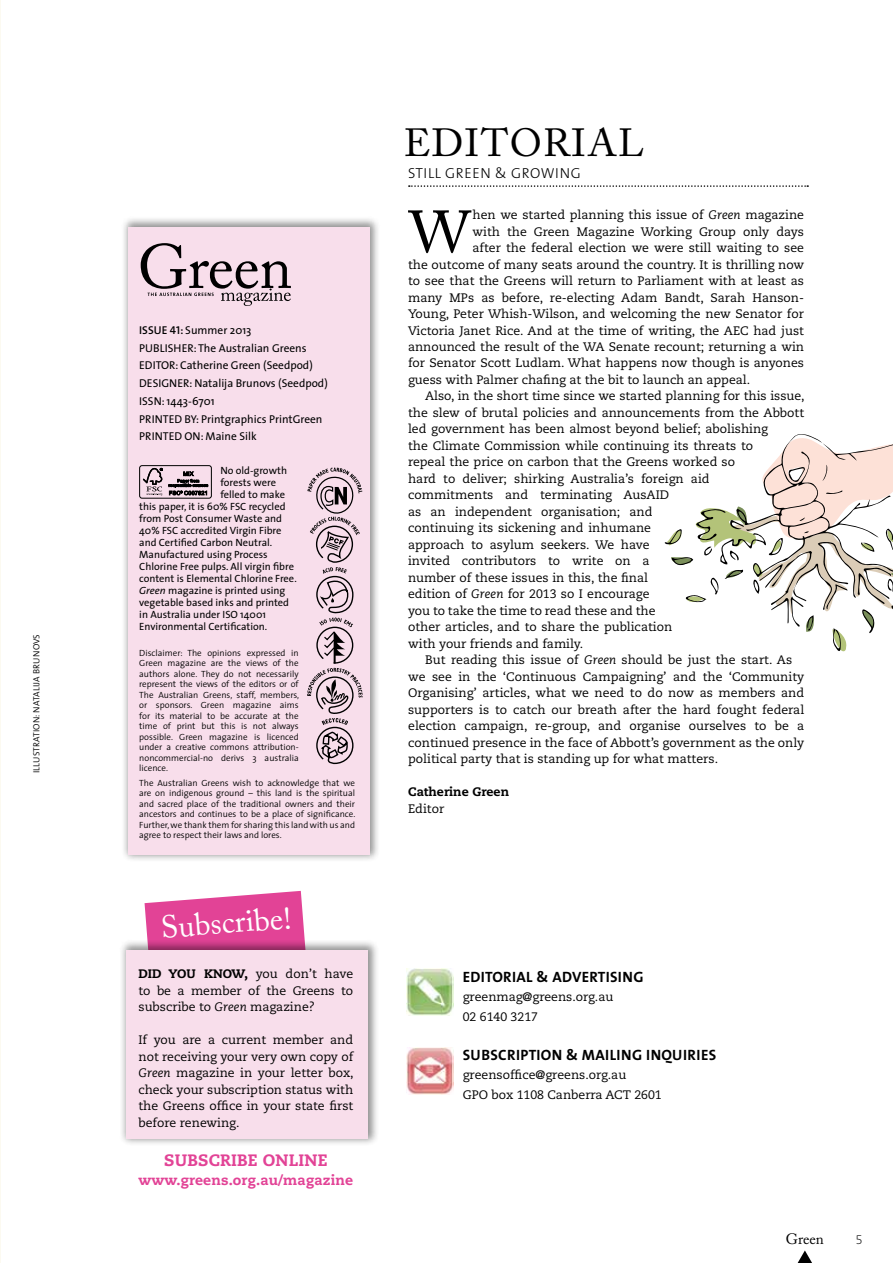
<style>
.page{position:relative;width:893px;height:1263px;background:#fff}
.page>*{position:absolute;margin:0;border:0;box-sizing:border-box;transform-origin:0 0}
.t1{font:58.65px "Adobe Caslon";color:#000}
.t2{font:39px "Adobe Caslon Pro";letter-spacing:.04em;color:#000}
.t3{font:31.5px "Adobe Caslon Pro";color:#fff}
.t4{font:800 16.5px "Caecilia";letter-spacing:.01em;color:#e24396}
.t5{font:700 15px "The Sans";letter-spacing:.02em;color:#000}
.t6{font:15px "Adobe Caslon Pro";color:#000}
.t7{font:300 14.55px "The Sans";letter-spacing:.04em;color:#000}
.t8{font:800 13.95px "Caecilia";letter-spacing:.01em;color:#e24396}
.t9{font:12.3px/16.5px "Caecilia CE";color:#000;text-align:justify}
.t10{font:800 12.3px "Caecilia CE";color:#000}
.t11{font:300 12.3px "Caecilia";color:#000}
.t12{font:11.4px/17.7px "The Sans";color:#000}
.t13{font:10.5px "The Sans";color:#000}
.t14{font:300 9px/10.5px "The Sans";color:#000;text-align:justify}
.t15{font:300 9px "The Sans";letter-spacing:.025em;color:#000}
.s1{font-family:"The Sans Semi Bold Caps"}
.s2{font-style:italic}
.s3{font-family:"Caecilia";font-weight:800}
</style>
<div class="page">
<hr style="left:0;top:0;width:1px;height:1263px;background:#fcfaf1">
<svg style="left:409px;top:185px;width:399px;height:2px"></svg>
<svg style="left:145px;top:891px;width:160px;height:48px;background:#e65da4"></svg>
<div style="left:119px;top:939px;width:260px;height:208px;background:#000;opacity:.44"></div>
<div style="left:126px;top:950px;width:242px;height:189px;background:#f8deeb"></div>
<img style="left:406px;top:1047px;width:47px;height:47px">
<img style="left:406px;top:968px;width:47px;height:47px">
<div style="left:121px;top:216px;width:260px;height:646px;background:#000;opacity:.44"></div>
<div style="left:128px;top:227px;width:242px;height:627px;background:#f8deeb"></div>
<svg style="left:307px;top:468px;width:55px;height:296px"></svg>
<svg style="left:140px;top:466px;width:71px;height:32px"></svg>
<div style="left:139px;top:465px;width:73px;height:33px;border:1px solid #000;border-radius:2px"></div>
<svg style="left:143px;top:468px;width:20px;height:28px"></svg>
<svg style="left:169px;top:471px;width:39px;height:24px"></svg>
<svg style="left:141px;top:243px;width:150px;height:63px"></svg>
<svg style="left:665px;top:434px;width:228px;height:217px"></svg>
<svg style="left:797px;top:1250px;width:15px;height:13px"></svg>
<p class="t15" style="left:29px;top:773px;width:141px;rotate:-90deg">illustration: natalija Brunovs</p>
<p class="t12" style="left:139px;top:321px;width:190px"><span class="s1">ISSUE 41:</span> Summer 2013<br>Publisher: The Australian Greens<br>Editor: Catherine Green (Seedpod)<br>DesignER: Natalija Brunovs (Seedpod) issn: 1443-6701<br>Printed by: Printgraphics PrintGreen<br>Printed on: Maine Silk</p>
<p class="t13" style="left:220px;top:462px;width:68px">No old-growth</p>
<p class="t13" style="left:220px;top:474px;width:57px">forests were</p>
<p class="t13" style="left:220px;top:486px;width:66px">felled to make</p>
<p class="t13" style="left:139px;top:498px;width:148px">this paper, it is 60% FSC recycled</p>
<p class="t13" style="left:139px;top:510px;width:144px">from Post Consumer Waste and</p>
<p class="t13" style="left:139px;top:522px;width:144px">40% FSC accredited Virgin Fibre</p>
<p class="t13" style="left:139px;top:534px;width:135px">and Certified Carbon Neutral.</p>
<p class="t13" style="left:139px;top:546px;width:130px">Manufactured using Process</p>
<p class="t13" style="left:139px;top:558px;width:156px">Chlorine Free pulps. All virgin fibre</p>
<p class="t13" style="left:139px;top:570px;width:159px">content is Elemental Chlorine Free.</p>
<p class="t13" style="left:139px;top:582px;width:148px"><span class="s2">Green</span> magazine is printed using</p>
<p class="t13" style="left:139px;top:594px;width:151px">vegetable based inks and printed</p>
<p class="t13" style="left:139px;top:606px;width:128px">in Australia under ISO 14001</p>
<p class="t13" style="left:139px;top:618px;width:129px">Environmental Certification.</p>
<p class="t14" style="left:139px;top:647px;width:161px">Disclaimer: The opinions expressed in Green magazine are the views of the authors alone. They do not necessarily represent the views of the editors or of The Australian Greens, staff, members, or sponsors. Green magazine aims for its material to be accurate at the time of print but this is not always possible. Green magazine is licenced under a creative commons attribution&shy;noncommercial-no derivs 3 australia licence.</p>
<p class="t14" style="left:139px;top:777px;width:218px">The Australian Greens wish to acknowledge that we are on indigenous ground – this land is the spiritual and sacred place of the traditional owners and their ancestors and continues to be a place of significance.<br>Further, we thank them for sharing this land with us and agree to respect their laws and lores.</p>
<h3 class="t3" style="left:160px;top:908px;width:132px;rotate:-4deg">Subscribe!</h3>
<p class="t9" style="left:138px;top:965px;width:216px"><span class="s3">Did you know,</span> you don’t have to be a member of the Greens to subscribe to <span class="s2">Green</span> magazine?</p>
<p class="t9" style="left:139px;top:1031px;width:217px">If you are a current member and not receiving your very own copy of <span class="s2">Green</span> magazine in your letter box, check your subscription status with the Greens office in your state first before renewing.</p>
<h3 class="t4" style="left:164px;top:1149px;width:164px">Subscribe online</h3>
<p class="t8" style="left:138px;top:1171px;width:216px">www.greens.org.au/magazine</p>
<h2 class="t2" style="left:404px;top:120px;width:242px">EDITORIAL</h2>
<p class="t7" style="left:408px;top:161px;width:174px">STILL GREEN &amp; GROWING</p>
<h1 class="t1" style="left:409px;top:198px;width:63px">W</h1>
<p class="t9" style="left:472px;top:206px;width:333px">hen we started planning this issue of <span class="s2">Green</span> magazine</p>
<p class="t9" style="left:472px;top:223px;width:333px">with the Green Magazine Working Group only days</p>
<p class="t9" style="left:472px;top:239px;width:333px">after the federal election we were still waiting to see</p>
<p class="t9" style="left:408px;top:256px;width:398px">the outcome of many seats around the country. It is thrilling now</p>
<p class="t9" style="left:408px;top:272px;width:397px">to see that the Greens will return to Parliament with at least as</p>
<p class="t9" style="left:408px;top:289px;width:397px">many MPs as before, re-electing Adam Bandt, Sarah Hanson-</p>
<p class="t9" style="left:408px;top:305px;width:398px">Young, Peter Whish-Wilson, and welcoming the new Senator for</p>
<p class="t9" style="left:408px;top:322px;width:397px">Victoria Janet Rice. And at the time of writing, the AEC had just</p>
<p class="t9" style="left:408px;top:338px;width:398px">announced the result of the WA Senate recount; returning a win</p>
<p class="t9" style="left:408px;top:355px;width:397px">for Senator Scott Ludlam. What happens now though is anyones</p>
<p class="t9" style="left:408px;top:371px;width:344px">guess with Palmer chafing at the bit to launch an appeal.</p>
<p class="t9" style="left:425px;top:388px;width:381px">Also, in the short time since we started planning for this issue,</p>
<p class="t9" style="left:408px;top:404px;width:398px">the slew of brutal policies and announcements from the Abbott</p>
<p class="t9" style="left:408px;top:421px;width:362px">led government has been almost beyond belief; abolishing</p>
<p class="t9" style="left:408px;top:437px;width:346px">the Climate Commission while continuing its threats to</p>
<p class="t9" style="left:408px;top:454px;width:328px">repeal the price on carbon that the Greens worked so</p>
<p class="t9" style="left:408px;top:470px;width:303px">hard to deliver; shirking Australia’s foreign aid</p>
<p class="t9" style="left:408px;top:487px;width:263px">commitments and terminating AusAID</p>
<p class="t9" style="left:408px;top:503px;width:246px">as an independent organisation; and</p>
<p class="t9" style="left:408px;top:520px;width:244px">continuing its sickening and inhumane</p>
<p class="t9" style="left:408px;top:536px;width:243px">approach to asylum seekers. We have</p>
<p class="t9" style="left:408px;top:553px;width:243px">invited contributors to write on a</p>
<p class="t9" style="left:408px;top:569px;width:241px">number of these issues in this, the final</p>
<p class="t9" style="left:408px;top:586px;width:243px">edition of <span class="s2">Green</span> for 2013 so I encourage</p>
<p class="t9" style="left:408px;top:602px;width:249px">you to take the time to read these and the</p>
<p class="t9" style="left:408px;top:619px;width:266px">other articles, and to share the publication</p>
<p class="t9" style="left:408px;top:635px;width:177px">with your friends and family.</p>
<p class="t9" style="left:425px;top:652px;width:368px">But reading this issue of <span class="s2">Green</span> should be just the start. As</p>
<p class="t9" style="left:408px;top:668px;width:397px">we see in the ‘Continuous Campaigning’ and the ‘Community</p>
<p class="t9" style="left:408px;top:685px;width:397px">Organising’ articles, what we need to do now as members and</p>
<p class="t9" style="left:408px;top:701px;width:398px">supporters is to catch our breath after the hard fought federal</p>
<p class="t9" style="left:408px;top:718px;width:398px">election campaign, re-group, and organise ourselves to be a</p>
<p class="t9" style="left:408px;top:734px;width:397px">continued presence in the face of Abbott’s government as the only</p>
<p class="t9" style="left:408px;top:751px;width:311px">political party that is standing up for what matters.</p>
<p class="t10" style="left:408px;top:783px;width:102px">Catherine Green</p>
<p class="t9" style="left:408px;top:800px;width:38px">Editor</p>
<p class="t5" style="left:463px;top:964px;width:182px">EDITORIAL &amp; ADVERTISI NG</p>
<p class="t9" style="left:463px;top:987px;width:152px;line-height:19.5px">greenmag@greens.org.au<br>02 6140 3217</p>
<p class="t5" style="left:463px;top:1042px;width:241px">SUBSCRIPTION &amp; MAILING INQUI RIES</p>
<p class="t9" style="left:463px;top:1065px;width:200px;line-height:19.5px">greensoffice@greens.org.au<br>GPO box 1108 Canberra ACT 2601</p>
<p class="t6" style="left:786px;top:1230px;width:39px">Green</p>
<p class="t11" style="left:856px;top:1232px;width:8px">5</p>
</div>
